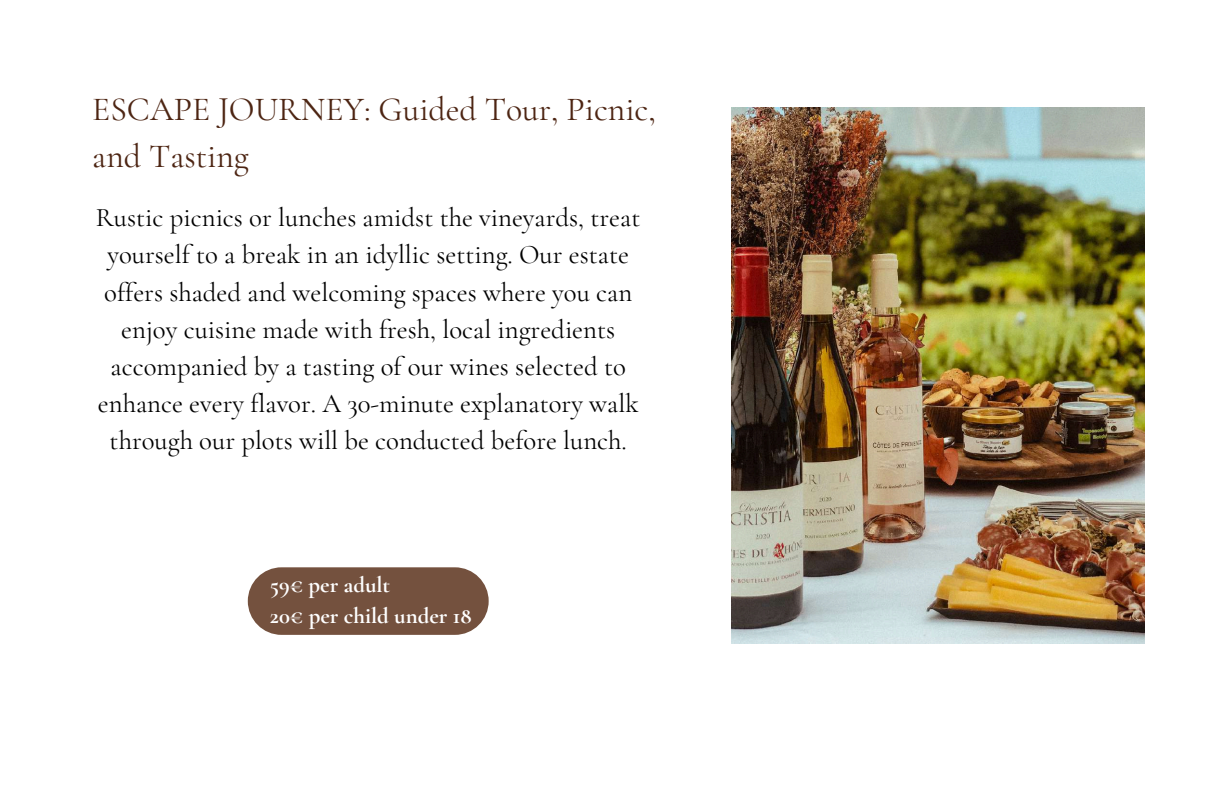
<style>
.page{position:relative;width:1224px;height:792px;background:#fff}
.page>*{position:absolute;margin:0;border:0;box-sizing:border-box;transform-origin:0 0}
.t1{font:33.7px/46.9px "Cormorant Garamond";color:#4d2513}
.t2{font:26.8px/37.2px "Cormorant Garamond";color:#000;text-align:center}
.t3{font:700 22.8px/31.2px "Cormorant Garamond";color:#fff}
</style>
<div class="page">
<div style="left:248px;top:567px;width:241px;height:68px;background:#74513e;border-radius:34px"></div>
<img style="left:732px;top:107px;width:413px;height:537px">
<p class="t1" style="left:92px;top:86px;width:565px">ESCAPE JOURNEY: Guided Tour, Picnic, and Tasting</p>
<p class="t2" style="left:96px;top:199px;width:546px">Rustic picnics or lunches amidst the vineyards, treat yourself to a break in an idyllic setting. Our estate offers shaded and welcoming spaces where you can enjoy cuisine made with fresh, local ingredients accompanied by a tasting of our wines selected to enhance every flavor. A 30-minute explanatory walk through our plots will be conducted before lunch.</p>
<p class="t3" style="left:270px;top:569px;width:203px">59€ per adult<br>20€ per child under 18</p>
</div>
